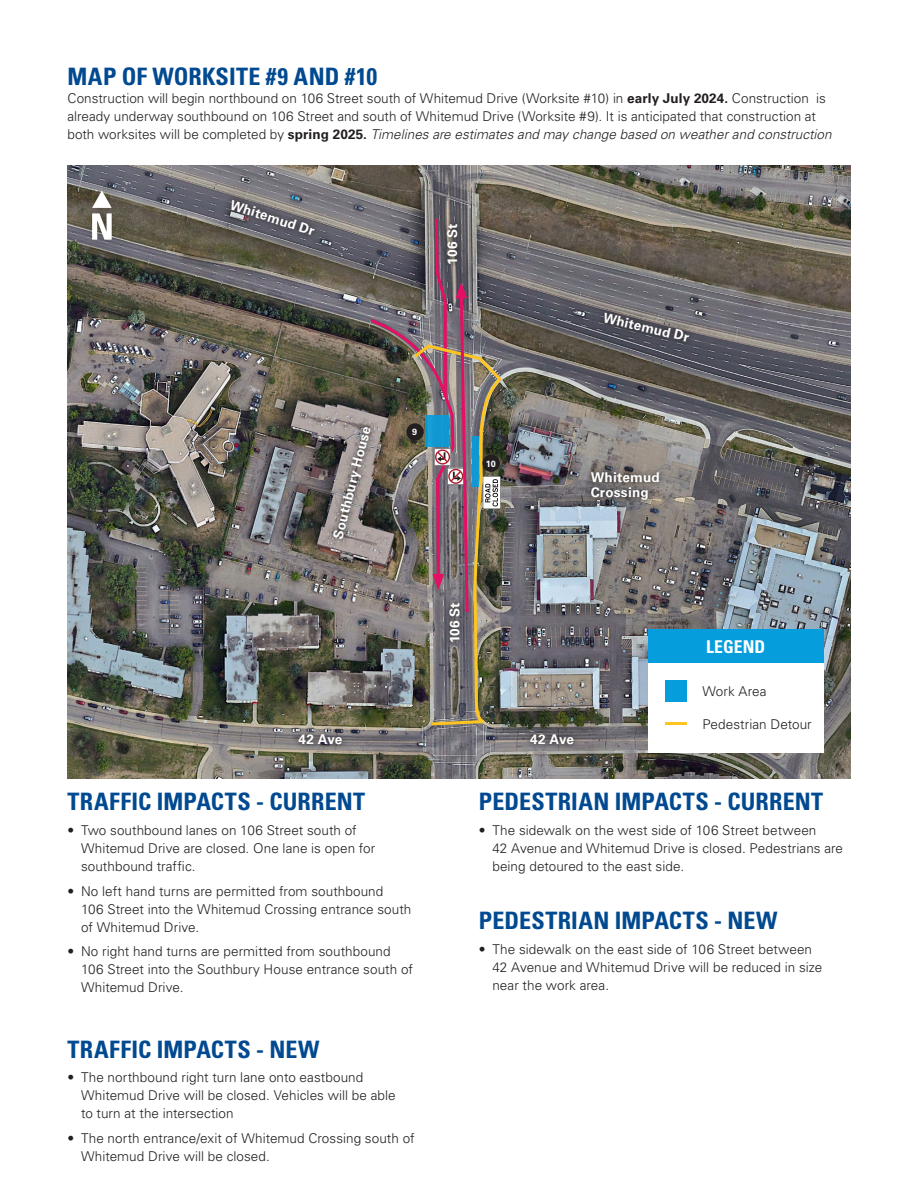
<style>
.page{position:relative;width:918px;height:1188px;background:#fff}
.page>*{position:absolute;margin:0;border:0;box-sizing:border-box;transform-origin:0 0}
.Body_Title{font:700 condensed 24px "Univers LT Pro";letter-spacing:.01em;color:#014990}
.Bullets{font:700 condensed 24px "Univers LT Pro";letter-spacing:.005em;color:#014990}
.Body_Copy{font:700 condensed 17.55px "Univers LT Pro";letter-spacing:.005em;color:#fff}
.Bullets-2{font:300 13.5px/18px "Univers LT Std";letter-spacing:.005em;color:#231f20}
.Body_Title-2{font:300 13.5px/18px "Univers LT Std";color:#231f20}
.Body_Copy-2{font:700 13.5px/15px "Univers LT Std";letter-spacing:.005em;color:#fff}
.Body_Copy-3{font:300 13.5px "Univers LT Std";letter-spacing:.005em;color:#231f20}
.Body_Sub-Title{font:700 9px "Univers LT Std";color:#fff}
.s1{font-weight:700}
.s2{font-style:italic}
</style>
<div class="page">
<img style="left:68px;top:166px;width:782px;height:613px">
<svg style="left:598px;top:306px;width:97px;height:41px;background:#5e5d63"></svg>
<svg style="left:225px;top:193px;width:96px;height:48px;background:#6b696d"></svg>
<svg style="left:327px;top:421px;width:41px;height:124px;background:#837c7b"></svg>
<svg style="left:584px;top:466px;width:81px;height:41px;background:#6d6867"></svg>
<svg style="left:292px;top:728px;width:56px;height:23px"></svg>
<svg style="left:524px;top:728px;width:56px;height:23px"></svg>
<div style="left:72px;top:173px;width:60px;height:86px;background:#231f20;opacity:.5"></div>
<svg style="left:92px;top:190px;width:20px;height:50px"></svg>
<div style="left:648px;top:648px;width:176px;height:104px;background:#fff"></div>
<div style="left:648px;top:630px;width:176px;height:33px;background:#069ddc"></div>
<div style="left:665px;top:680px;width:22px;height:22px;background:#069ddc"></div>
<hr style="left:665px;top:722px;width:22px;height:3px;background:#fec422">
<img style="left:368px;top:216px;width:135px;height:511px">
<p class="Body_Title" style="left:68px;top:62px;width:311px">MAP OF WORKSITE #9 AND #10</p>
<p class="Body_Title-2" style="left:68px;top:89px;width:766px">Construction will begin northbound on 106 Street south of Whitemud Drive (Worksite #10) in <span class="s1">early July 2024.</span> Construction is already underway southbound on 106 Street and south of Whitemud Drive (Worksite #9). It is anticipated that construction at both worksites will be completed by <span class="s1">spring 2025.</span> <span class="s2">Timelines are estimates and may change based on weather and construction</span></p>
<p class="Body_Copy-2" style="left:233px;top:197px;width:89px;rotate:18deg">Whitemud Dr</p>
<p class="Body_Copy-2" style="left:445px;top:265px;width:42px;rotate:-90deg">106 St</p>
<p class="Body_Copy-2" style="left:605px;top:310px;width:89px;rotate:13deg">Whitemud Dr</p>
<p class="Body_Copy-2" style="left:331px;top:537px;width:117px;rotate:-76deg">Southbury House</p>
<p class="Body_Sub-Title" style="left:412px;top:427px;width:7px">9</p>
<p class="Body_Sub-Title" style="left:486px;top:458px;width:11px">10</p>
<p class="Body_Copy-2" style="left:447px;top:643px;width:42px;rotate:-90deg">106 St</p>
<p class="Body_Copy-2" style="left:591px;top:470px;width:71px">Whitemud<br>Crossing</p>
<p class="Body_Copy-2" style="left:299px;top:732px;width:45px">42 Ave</p>
<p class="Body_Copy-2" style="left:530px;top:732px;width:45px">42 Ave</p>
<p class="Body_Copy" style="left:706px;top:636px;width:61px">LEGEND</p>
<p class="Body_Copy-3" style="left:702px;top:683px;width:66px">Work Area</p>
<p class="Body_Copy-3" style="left:702px;top:716px;width:111px">Pedestrian Detour</p>
<p class="Body_Title" style="left:68px;top:787px;width:299px">TRAFFIC IMPACTS - CURRENT</p>
<p class="Bullets-2" style="left:81px;top:821px;width:296px;text-indent:-14px">• Two southbound lanes on 106 Street south of<br>Whitemud Drive are closed. One lane is open for southbound traffic.</p>
<p class="Bullets-2" style="left:81px;top:882px;width:332px;text-indent:-14px">• No left hand turns are permitted from southbound<br>106 Street into the Whitemud Crossing entrance south of Whitemud Drive.</p>
<p class="Bullets-2" style="left:81px;top:943px;width:333px;text-indent:-14px">• No right hand turns are permitted from southbound<br>106 Street into the Southbury House entrance south of<br>Whitemud Drive.</p>
<p class="Body_Title" style="left:68px;top:1034px;width:254px">TRAFFIC IMPACTS - NEW</p>
<p class="Bullets-2" style="left:81px;top:1069px;width:316px;text-indent:-14px">• The northbound right turn lane onto eastbound<br>Whitemud Drive will be closed. Vehicles will be able to turn at the intersection</p>
<p class="Bullets-2" style="left:81px;top:1129px;width:335px;text-indent:-14px">• The north entrance/exit of Whitemud Crossing south of<br>Whitemud Drive will be closed.</p>
<p class="Bullets" style="left:479px;top:787px;width:346px">PEDESTRIAN IMPACTS - CURRENT</p>
<p class="Bullets-2" style="left:492px;top:821px;width:352px;text-indent:-14px">• The sidewalk on the west side of 106 Street between<br>42 Avenue and Whitemud Drive is closed. Pedestrians are being detoured to the east side.</p>
<p class="Bullets" style="left:479px;top:906px;width:300px">PEDESTRIAN IMPACTS - NEW</p>
<p class="Bullets-2" style="left:492px;top:940px;width:331px;text-indent:-14px">• The sidewalk on the east side of 106 Street between<br>42 Avenue and Whitemud Drive will be reduced in size near the work area.</p>
</div>
